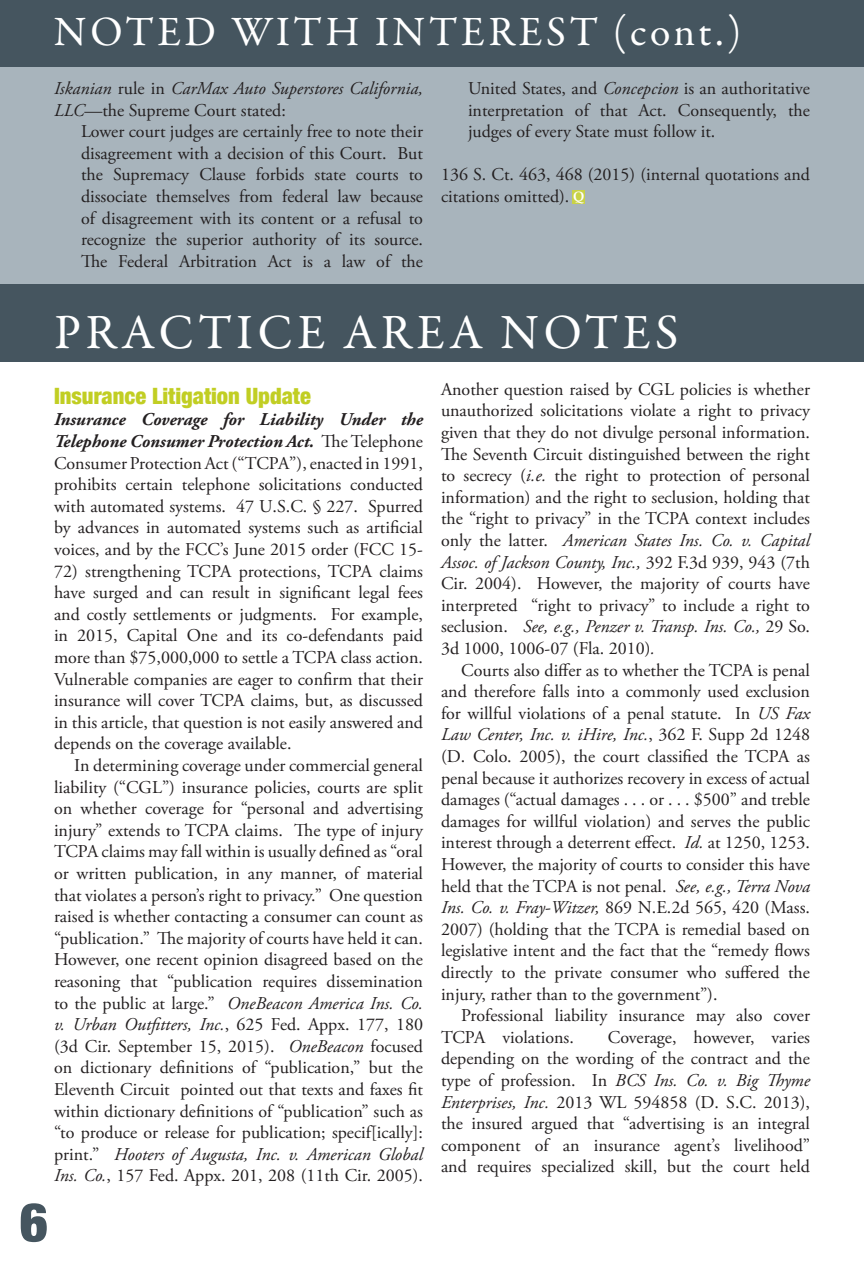
<style>
.page{position:relative;width:864px;height:1269px;background:#fff}
.page>*{position:absolute;margin:0;border:0;box-sizing:border-box;transform-origin:0 0}
.t1{font:900 condensed 54px "Helvetica Neue";color:#45555f}
.t2{font:49.5px "Garamond Premr Pro";letter-spacing:.09em;color:#fff}
.t3{font:42px "Garamond Premr Pro";letter-spacing:.09em;color:#fff}
.QE_-_Main_Article_St{font:900 condensed 22.5px "Helvetica Neue";color:#c1ce23}
.QE_-_Main_Article_St-2{font:18px/21.6px "Adobe Garamond Pro";color:#231f20;text-align:justify}
.QE_-_Main_Article_St-3{font:italic 18px/21.6px "Adobe Garamond Pro";color:#231f20}
.t4{font:700 13.5px "Palatino Linotype";color:#fff}
.s1{font-style:normal}
.s2{font-style:italic}
.s3{font-weight:700;font-style:italic}
</style>
<div class="page">
<div style="left:0;top:0;width:864px;height:330px;background:#a8b4bc"></div>
<div style="left:0;top:284px;width:864px;height:78px;background:#45555f"></div>
<div style="left:0;top:0;width:864px;height:66px;background:#45555f"></div>
<div style="left:572px;top:191px;width:13px;height:13px;background:#c9d247"></div>
<p class="t3" style="left:54px;top:6px;width:689px">NOTED WITH INTEREST (cont.)</p>
<p class="QE_-_Main_Article_St-3" style="left:54px;top:78px;width:371px">Iskanian <span class="s1">rule in</span> CarMax Auto Superstores California,<br>LLC<span class="s1">—the Supreme Court stated:</span></p>
<p class="QE_-_Main_Article_St-2" style="left:81px;top:121px;width:344px">Lower court judges are certainly free to note their disagreement with a decision of this Court. But the Supremacy Clause forbids state courts to dissociate themselves from federal law because of disagreement with its content or a refusal to recognize the superior authority of its source.<br>The Federal Arbitration Act is a law of the</p>
<p class="QE_-_Main_Article_St-2" style="left:468px;top:78px;width:344px">United States, and <span class="s2">Concepcion</span> is an authoritative interpretation of that Act. Consequently, the judges of every State must follow it.</p>
<p class="QE_-_Main_Article_St-2" style="left:441px;top:165px;width:371px">136 S. Ct. 463, 468 (2015) (internal quotations and citations omitted).</p>
<p class="t4" style="left:573px;top:186px;width:13px">Q</p>
<p class="t2" style="left:54px;top:303px;width:626px">PRACTICE AREA NOTES</p>
<p class="QE_-_Main_Article_St" style="left:54px;top:382px;width:258px">Insurance Litigation Update</p>
<p class="QE_-_Main_Article_St-2" style="left:54px;top:409px;width:371px"><span class="s3">Insurance Coverage for Liability Under the Telephone Consumer Protection Act.</span> The Telephone Consumer Protection Act (“TCPA”), enacted in 1991, prohibits certain telephone solicitations conducted with automated systems. 47 U.S.C. § 227. Spurred by advances in automated systems such as artificial voices, and by the FCC’s June 2015 order (FCC 15-</p>
<p class="QE_-_Main_Article_St-2" style="left:54px;top:561px;width:371px">72) strengthening TCPA protections, TCPA claims have surged and can result in significant legal fees and costly settlements or judgments. For example, in 2015, Capital One and its co-defendants paid more than $75,000,000 to settle a TCPA class action.<br>Vulnerable companies are eager to confirm that their insurance will cover TCPA claims, but, as discussed in this article, that question is not easily answered and depends on the coverage available.</p>
<p class="QE_-_Main_Article_St-2" style="left:54px;top:755px;width:371px;text-indent:20px">In determining coverage under commercial general liability (“CGL”) insurance policies, courts are split on whether coverage for “personal and advertising injury” extends to TCPA claims. The type of injury TCPA claims may fall within is usually defined as “oral or written publication, in any manner, of material that violates a person’s right to privacy.” One question raised is whether contacting a consumer can count as “publication.” The majority of courts have held it can.<br>However, one recent opinion disagreed based on the reasoning that “publication requires dissemination to the public at large.” <span class="s2">OneBeacon America Ins. Co. v. Urban Outfitters, Inc.</span>, 625 Fed. Appx. 177, 180 (3d Cir. September 15, 2015). <span class="s2">OneBeacon</span> focused on dictionary definitions of “publication,” but the Eleventh Circuit pointed out that texts and faxes fit within dictionary definitions of “publication” such as “to produce or release for publication; specif[ically]: print.” <span class="s2">Hooters of Augusta, Inc. v. American Global Ins. Co.</span>, 157 Fed. Appx. 201, 208 (11th Cir. 2005).</p>
<p class="t1" style="left:20px;top:1189px;width:30px">6</p>
<p class="QE_-_Main_Article_St-2" style="left:441px;top:379px;width:371px">Another question raised by CGL policies is whether unauthorized solicitations violate a right to privacy given that they do not divulge personal information.<br>The Seventh Circuit distinguished between the right to secrecy (<span class="s2">i.e.</span> the right to protection of personal information) and the right to seclusion, holding that the “right to privacy” in the TCPA context includes only the latter. <span class="s2">American States Ins. Co. v. Capital Assoc. of Jackson County, Inc.,</span> 392 F.3d 939, 943 (7th Cir. 2004). However, the majority of courts have interpreted “right to privacy” to include a right to seclusion. <span class="s2">See, e.g., Penzer v. Transp. Ins. Co.,</span> 29 So.<br>3d 1000, 1006-07 (Fla. 2010)<span class="s2">.</span></p>
<p class="QE_-_Main_Article_St-2" style="left:441px;top:660px;width:371px;text-indent:20px">Courts also differ as to whether the TCPA is penal and therefore falls into a commonly used exclusion for willful violations of a penal statute. In <span class="s2">US Fax Law Center, Inc. v. iHire, Inc.</span>, 362 F. Supp 2d 1248 (D. Colo. 2005), the court classified the TCPA as penal because it authorizes recovery in excess of actual damages (“actual damages . . . or . . . $500” and treble damages for willful violation) and serves the public interest through a deterrent effect. <span class="s2">Id.</span> at 1250, 1253.<br>However, the majority of courts to consider this have held that the TCPA is not penal. <span class="s2">See, e.g., Terra Nova Ins. Co. v. Fray-Witzer,</span> 869 N.E.2d 565, 420 (Mass.<br>2007) (holding that the TCPA is remedial based on legislative intent and the fact that the “remedy flows directly to the private consumer who suffered the injury, rather than to the government”).</p>
<p class="QE_-_Main_Article_St-2" style="left:441px;top:1005px;width:371px;text-indent:20px">Professional liability insurance may also cover<br>TCPA violations.</p>
<p class="QE_-_Main_Article_St-2" style="left:441px;top:1027px;width:371px;text-indent:167px">Coverage, however, varies depending on the wording of the contract and the type of profession. In <span class="s2">BCS Ins. Co. v. Big Thyme Enterprises, Inc.</span> 2013 WL 594858 (D. S.C. 2013), the insured argued that “advertising is an integral component of an insurance agent’s livelihood” and requires specialized skill, but the court held</p>
</div>
